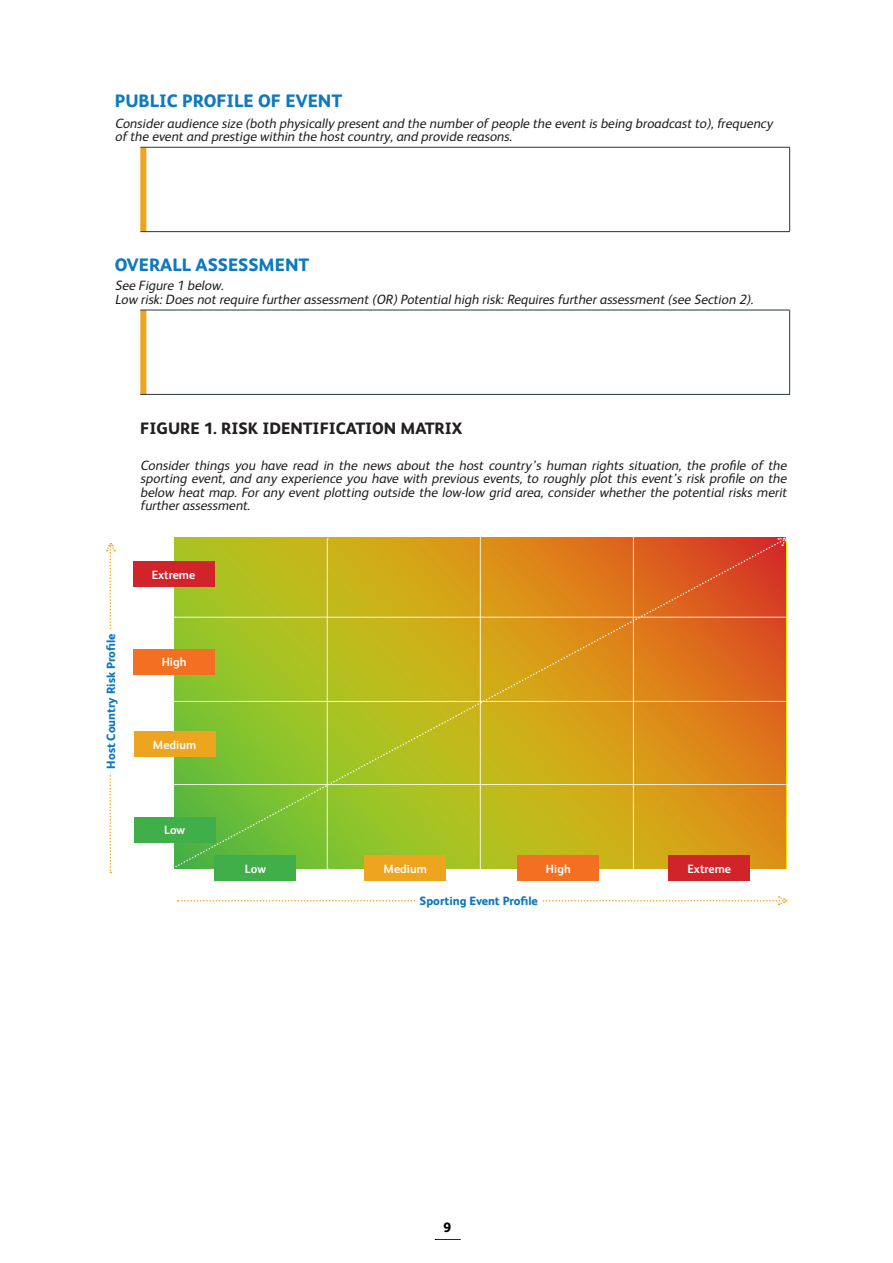
<style>
.page{position:relative;width:893px;height:1263px;background:#fff}
.page>*{position:absolute;margin:0;border:0;box-sizing:border-box;transform-origin:0 0}
.t1{font:800 18px "FS Albert";color:#0e79bf}
.t2{font:800 16.5px "FS Albert";color:#231f20}
.t3{font:italic 13.5px/13.5px "FS Albert";color:#231f20}
.t4{font:800 13.5px "FS Albert";color:#000}
.t5{font:800 12px "FS Albert";color:#0e78be}
.t6{font:700 12px "FS Albert";color:#fff}
</style>
<div class="page">
<svg style="left:435px;top:1239px;width:25px;height:1px"></svg>
<div style="left:140px;top:147px;width:6px;height:84px;background:#eda41f"></div>
<hr style="left:140px;top:147px;width:650px;height:1px;background:#26363a">
<hr style="left:789px;top:147px;width:1px;height:84px;background:#26363a">
<hr style="left:140px;top:231px;width:650px;height:1px;background:#26363a">
<div style="left:140px;top:310px;width:6px;height:84px;background:#eda41f"></div>
<hr style="left:140px;top:310px;width:650px;height:1px;background:#26363a">
<hr style="left:789px;top:310px;width:1px;height:84px;background:#26363a">
<hr style="left:140px;top:394px;width:650px;height:1px;background:#26363a">
<div style="left:133px;top:561px;width:81px;height:26px;background:#d1232a"></div>
<div style="left:668px;top:855px;width:82px;height:26px;background:#d1232a"></div>
<div style="left:133px;top:649px;width:82px;height:25px;background:#f37022"></div>
<div style="left:517px;top:855px;width:82px;height:26px;background:#f37022"></div>
<div style="left:134px;top:731px;width:82px;height:26px;background:#eda41f"></div>
<div style="left:364px;top:855px;width:82px;height:26px;background:#eda41f"></div>
<div style="left:134px;top:817px;width:82px;height:25px;background:#40ae49"></div>
<div style="left:214px;top:855px;width:82px;height:26px;background:#40ae49"></div>
<svg style="left:106px;top:543px;width:10px;height:330px"></svg>
<svg style="left:178px;top:896px;width:609px;height:9px"></svg>
<svg style="left:168px;top:537px;width:619px;height:332px;background:#c0a224"></svg>
<div style="left:106px;top:630px;width:21px;height:142px;background:#fff"></div>
<div style="left:417px;top:896px;width:124px;height:21px;background:#fff"></div>
<h1 class="t1" style="left:115px;top:87px;width:229px">PUBLIC PROFILE OF EVENT</h1>
<p class="t3" style="left:115px;top:116px;width:662px">Consideraudience size (both physically presentand the numberofpeople the eventisbeing broadcastto),frequency ofthe eventand prestige within the hostcountry,and provide reasons.</p>
<h1 class="t1" style="left:115px;top:252px;width:196px">OVERALL ASSESSMENT</h1>
<p class="t3" style="left:115px;top:278px;width:643px">See Figure 1 below.<br>Low risk:Doesnotrequire furtherassessment(OR)Potentialhigh risk:Requiresfurtherassessment(see Section 2).</p>
<p class="t2" style="left:140px;top:416px;width:324px">FIGURE 1. RISK IDENTIFICATION MATRIX</p>
<p class="t3" style="left:140px;top:457px;width:651px;text-align:justify">Consider things you have read in the news about the host country’s human rights situation, the profile of the sporting event, and any experience you have with previous events, to roughly plot this event’s risk profile on the below heat map. For any event plotting outside the low-low grid area, consider whether the potential risks merit furtherassessment.</p>
<p class="t5" style="left:102px;top:769px;width:136px;rotate:-90deg">Host Country Risk Profile</p>
<p class="t6" style="left:152px;top:566px;width:45px">Extreme</p>
<p class="t6" style="left:162px;top:654px;width:26px">High</p>
<p class="t6" style="left:153px;top:736px;width:45px">Medium</p>
<p class="t6" style="left:164px;top:822px;width:23px">Low</p>
<p class="t6" style="left:245px;top:860px;width:23px">Low</p>
<p class="t6" style="left:384px;top:860px;width:45px">Medium</p>
<p class="t5" style="left:420px;top:892px;width:120px">Sporting Event Profile</p>
<p class="t6" style="left:546px;top:860px;width:26px">High</p>
<p class="t6" style="left:688px;top:860px;width:45px">Extreme</p>
<p class="t4" style="left:443px;top:1218px;width:9px">9</p>
</div>
